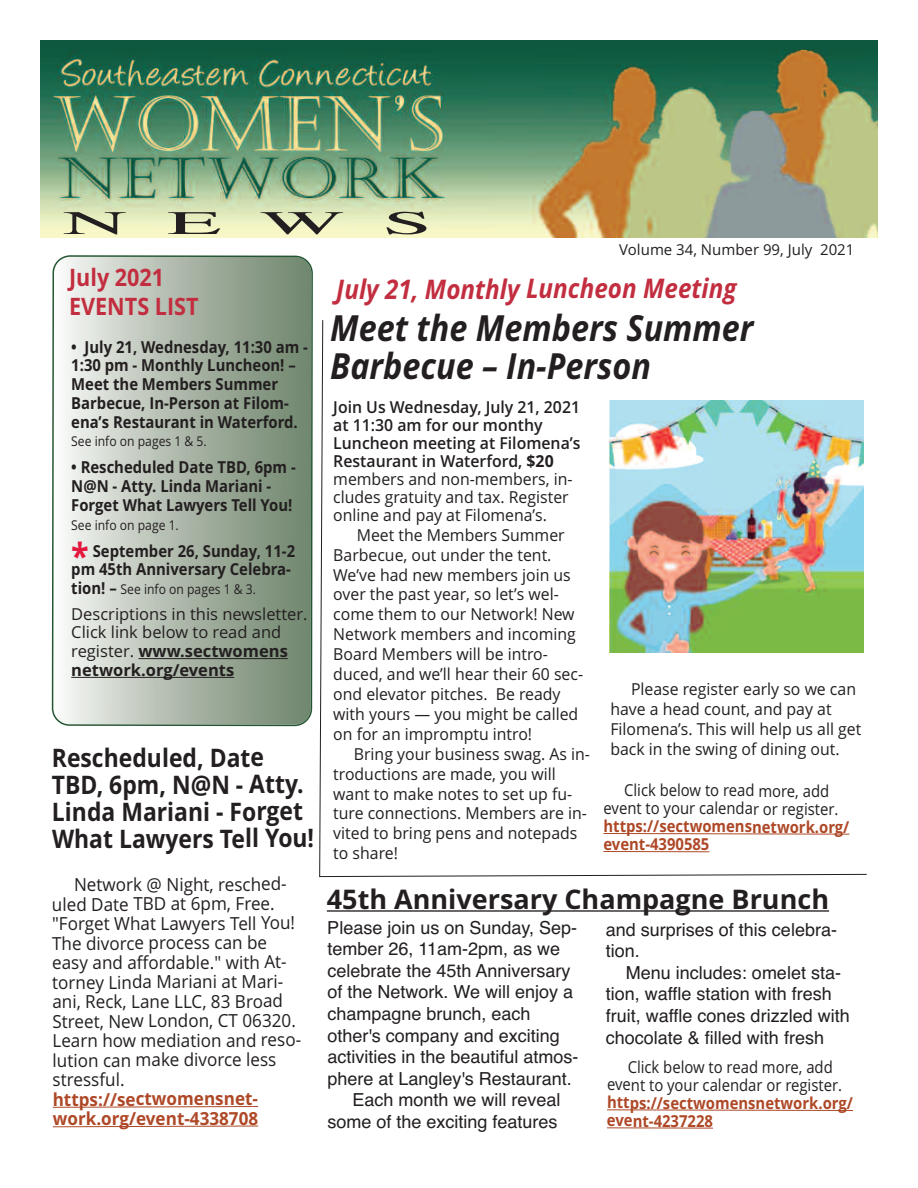
<style>
.page{position:relative;width:918px;height:1188px;background:#fff}
.page>*{position:absolute;margin:0;border:0;box-sizing:border-box;transform-origin:0 0}
.t1{font:italic 700 36px/37.5px "Open Sans";color:#231f20;scale:.9 1}
.t2{font:33px "Times";color:#231f20;scale:2.7 1}
.t3{font:700 27px "Open Sans";color:#231f20}
.t4{font:italic 700 27px "Open Sans";letter-spacing:-.005em;color:#c22e3f;scale:.9 1}
.t5{font:700 25.5px/27px "Open Sans";letter-spacing:-.005em;color:#231f20;scale:.9 1}
.t6{font:700 24px/29px "Open Sans";color:#c22e3f;scale:.9 1}
.t7{font:18px/21.6px "Helvetica";color:#231f20}
.t8{font:18px/19.5px "Open Sans";letter-spacing:-.005em;color:#231f20;scale:.95 1}
.t9{font:700 18px/19.5px "Open Sans";letter-spacing:-.005em;color:#ae4827;scale:.95 1}
.t10{font:16.5px/20px "Open Sans";color:#231f20;scale:.96 1}
.t11{font:700 16.5px/18.8px "Open Sans";color:#231f20;scale:.9 1}
.t12{font:600 16.5px/18px "Open Sans";color:#231f20;scale:.96 1}
.t13{font:16.5px/18px "Open Sans";color:#231f20;scale:.9 1}
.t14{font:16.5px/18.8px "Open Sans";color:#231f20}
.t15{font:700 16.5px/17.9px "Open Sans";letter-spacing:-.005em;color:#ae4827;scale:.9 1}
.t16{font:15px "Open Sans";color:#231f20}
.t17{font:13.5px "Open Sans";color:#231f20;scale:.9 1}
.s1{font-size:36px;color:#e4183e}
.s2{font-weight:700;font-size:16.5px}
.s3{font-weight:700}
.s4{font-weight:400}
</style>
<div class="page">
<img style="left:40px;top:40px;width:838px;height:198px">
<svg style="left:52px;top:255px;width:261px;height:471px;background:#aebaac"></svg>
<hr style="left:139px;top:658px;width:149px;height:1px;background:#231f20">
<hr style="left:71px;top:677px;width:163px;height:1px;background:#231f20">
<svg style="left:319px;top:320px;width:548px;height:557px"></svg>
<hr style="left:603px;top:851px;width:106px;height:1px;background:#ae4827">
<svg style="left:52px;top:1106px;width:206px;height:2px"></svg>
<svg style="left:52px;top:1125px;width:207px;height:3px"></svg>
<div style="left:598px;top:400px;width:269px;height:261px;background:#fff"></div>
<img style="left:610px;top:400px;width:253px;height:253px">
<hr style="left:327px;top:910px;width:502px;height:2px;background:#231f20">
<svg style="left:607px;top:1109px;width:246px;height:2px"></svg>
<hr style="left:607px;top:1127px;width:106px;height:2px;background:#ae4827">
<h2 class="t2" style="left:63px;top:203px;width:138px">NEWS</h2>
<p class="t16" style="left:619px;top:241px;width:237px">Volume 34, Number 99, July 2021</p>
<h3 class="t6" style="left:69px;top:264px;width:145px">July 2021<br>EVENTS LIST</h3>
<p class="t11" style="left:71px;top:338px;width:264px">• July 21, Wednesday, 11:30 am -<br>1:30 pm - Monthly Luncheon! –<br>Meet the Members Summer<br>Barbecue, In-Person at Filom&shy;ena’s Restaurant in Waterford.</p>
<p class="t17" style="left:71px;top:434px;width:152px">See info on pages 1 &amp; 5.</p>
<p class="t11" style="left:71px;top:458px;width:251px">• Rescheduled Date TBD, 6pm -<br>N@N - Atty. Linda Mariani -<br>Forget What Lawyers Tell You!</p>
<p class="t17" style="left:71px;top:517px;width:121px">See info on page 1.</p>
<p class="t11" style="left:71px;top:542px;width:250px"><span class="s1">*</span> September 26, Sunday, 11-2 pm 45th Anniversary Celebra-</p>
<p class="t17" style="left:71px;top:582px;width:207px"><span class="s2">tion! –</span> See info on pages 1 &amp; 3.</p>
<p class="t14" style="left:71px;top:605px;width:238px">Descriptions in this newsletter.<br>Click link below to read and register. <span class="s3">www.sectwomens network.org/events</span></p>
<h3 class="t5" style="left:52px;top:744px;width:293px">Rescheduled, Date<br>TBD, 6pm, N@N - Atty.<br>Linda Mariani - Forget<br>What Lawyers Tell You!</h3>
<p class="t8" style="left:52px;top:875px;width:264px;text-indent:22px">Network @ Night, resched&shy;uled Date TBD at 6pm, Free. "Forget What Lawyers Tell You!<br>The divorce process can be easy and affordable." with At&shy;torney Linda Mariani at Mari&shy;ani, Reck, Lane LLC, 83 Broad<br>Street, New London, CT 06320.<br>Learn how mediation and reso&shy;lution can make divorce less stressful.</p>
<p class="t9" style="left:53px;top:1090px;width:218px">https://sectwomensnet&shy;work.org/event-4338708</p>
<h3 class="t4" style="left:336px;top:273px;width:446px">July 21, Monthly Luncheon Meeting</h3>
<h1 class="t1" style="left:330px;top:310px;width:472px">Meet the Members Summer<br>Barbecue – In-Person</h1>
<p class="t12" style="left:333px;top:398px;width:259px">Join Us Wednesday, July 21, 2021 at 11:30 am for our monthy<br>Luncheon meeting at Filomena’s<br>Restaurant in Waterford, <span class="s3">$20 </span><span class="s4">members and non-members, in&shy;cludes gratuity and tax. Register online and pay at Filomena’s.</span></p>
<p class="t10" style="left:333px;top:525px;width:262px;text-indent:23px">Meet the Members Summer<br>Barbecue, out under the tent.<br>We’ve had new members join us over the past year, so let’s wel&shy;come them to our Network! New<br>Network members and incoming<br>Board Members will be intro&shy;duced, and we’ll hear their 60 sec&shy;ond elevator pitches. Be ready with yours — you might be called on for an impromptu intro!</p>
<p class="t10" style="left:333px;top:744px;width:269px;text-indent:21px">Bring your business swag. As in&shy;troductions are made, you will want to make notes to set up fu&shy;ture connections. Members are in&shy;vited to bring pens and notepads to share!</p>
<p class="t10" style="left:610px;top:680px;width:263px;text-indent:21px">Please register early so we can have a head count, and pay at<br>Filomena’s. This will help us all get back in the swing of dining out.</p>
<p class="t13" style="left:604px;top:782px;width:263px;text-indent:21px">Click below to read more, add event to your calendar or register.</p>
<p class="t15" style="left:603px;top:818px;width:275px">https://sectwomensnetwork.org/ event-4390585</p>
<h3 class="t3" style="left:327px;top:884px;width:504px">45th Anniversary Champagne Brunch</h3>
<p class="t7" style="left:327px;top:917px;width:251px">Please join us on Sunday, Sep-</p>
<p class="t7" style="left:327px;top:938px;width:234px">tember 26, 11am-2pm, as we</p>
<p class="t7" style="left:327px;top:960px;width:245px">celebrate the 45th Anniversary</p>
<p class="t7" style="left:327px;top:981px;width:247px">of the Network. We will enjoy a</p>
<p class="t7" style="left:327px;top:1003px;width:205px">champagne brunch, each</p>
<p class="t7" style="left:327px;top:1025px;width:234px">other's company and exciting</p>
<p class="t7" style="left:327px;top:1046px;width:253px">activities in the beautiful atmos-</p>
<p class="t7" style="left:327px;top:1068px;width:246px">phere at Langley's Restaurant.</p>
<p class="t7" style="left:352px;top:1089px;width:210px">Each month we will reveal</p>
<p class="t7" style="left:327px;top:1111px;width:232px">some of the exciting features</p>
<p class="t7" style="left:606px;top:919px;width:233px">and surprises of this celebra&shy;tion.</p>
<p class="t7" style="left:606px;top:962px;width:245px;text-indent:20px">Menu includes: omelet sta&shy;tion, waffle station with fresh fruit, waffle cones drizzled with chocolate &amp; filled with fresh</p>
<p class="t13" style="left:607px;top:1058px;width:263px;text-indent:21px">Click below to read more, add event to your calendar or register.</p>
<p class="t15" style="left:607px;top:1094px;width:275px">https://sectwomensnetwork.org/ event-4237228</p>
</div>
